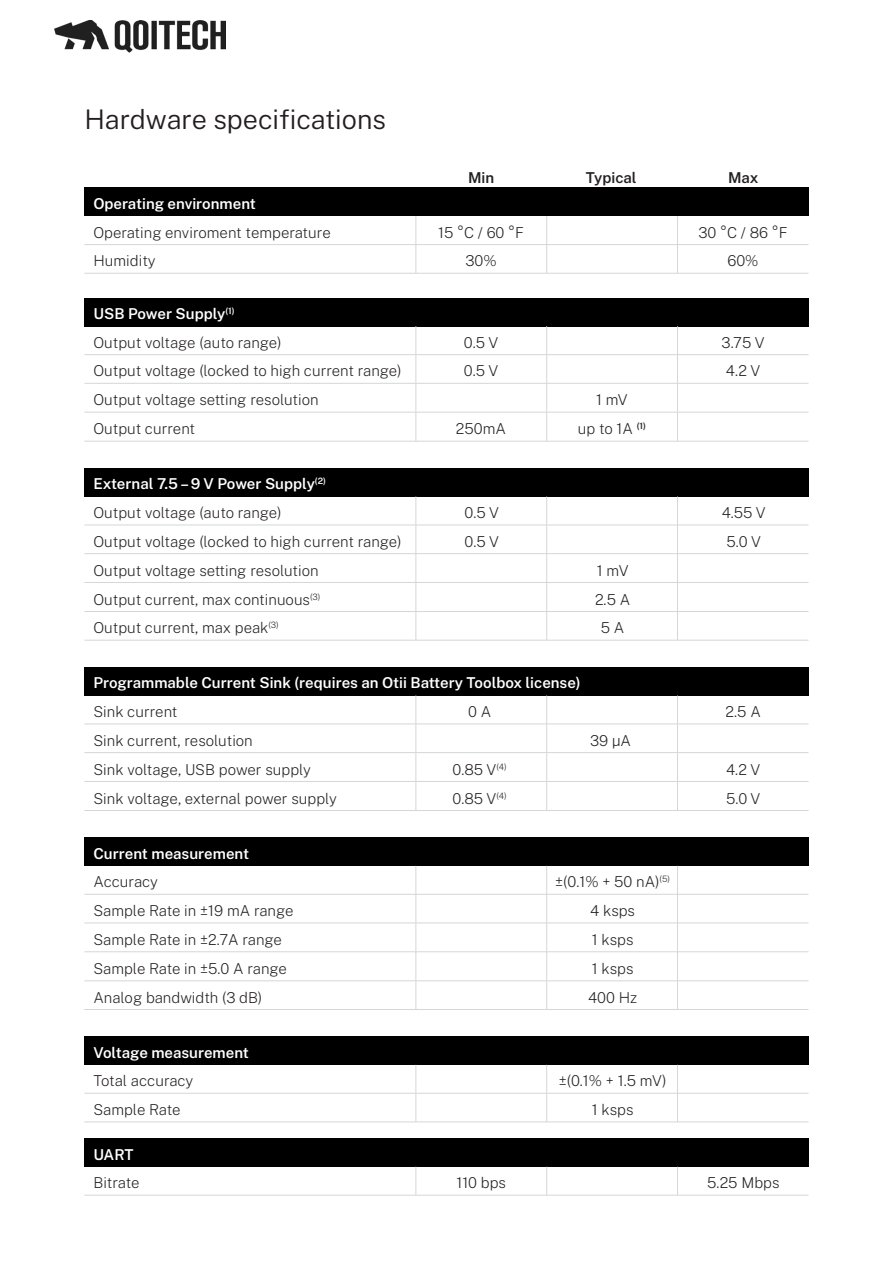
<style>
.page{position:relative;width:893px;height:1263px;background:#fff}
.page>*{position:absolute;margin:0;border:0;box-sizing:border-box;transform-origin:0 0}
.t1{font:300 27px "Public Sans";color:#231f20}
.t2{font:200 15px/28.5px "Public Sans";color:#231f20}
.t3{font:600 15px/28.5px "Public Sans";color:#fff}
.t4{font:600 15px "Public Sans";color:#231f20}
.s1{font-weight:600;color:#fff}
.s2{font-weight:200;color:#231f20}
</style>
<div class="page">
<img style="left:54px;top:20px;width:171px;height:33px">
<div style="left:84px;top:298px;width:724px;height:28px;background:#000"></div>
<hr style="left:84px;top:354px;width:724px;height:1px;background:#d5d6d8">
<hr style="left:84px;top:383px;width:724px;height:1px;background:#d5d6d8">
<hr style="left:84px;top:412px;width:724px;height:1px;background:#d5d6d8">
<svg style="left:416px;top:326px;width:1px;height:115px"></svg>
<svg style="left:546px;top:326px;width:1px;height:115px"></svg>
<svg style="left:677px;top:326px;width:1px;height:115px"></svg>
<hr style="left:84px;top:441px;width:724px;height:1px;background:#d5d6d8">
<div style="left:84px;top:468px;width:724px;height:28px;background:#000"></div>
<hr style="left:84px;top:525px;width:724px;height:1px;background:#d5d6d8">
<hr style="left:84px;top:553px;width:724px;height:1px;background:#d5d6d8">
<hr style="left:84px;top:582px;width:724px;height:1px;background:#d5d6d8">
<hr style="left:84px;top:611px;width:724px;height:1px;background:#d5d6d8">
<svg style="left:416px;top:496px;width:1px;height:144px"></svg>
<svg style="left:546px;top:496px;width:1px;height:144px"></svg>
<svg style="left:677px;top:496px;width:1px;height:144px"></svg>
<hr style="left:84px;top:640px;width:724px;height:1px;background:#d5d6d8">
<div style="left:84px;top:667px;width:724px;height:28px;background:#000"></div>
<hr style="left:84px;top:724px;width:724px;height:1px;background:#d5d6d8">
<hr style="left:84px;top:752px;width:724px;height:1px;background:#d5d6d8">
<hr style="left:84px;top:781px;width:724px;height:1px;background:#d5d6d8">
<svg style="left:416px;top:695px;width:1px;height:115px"></svg>
<svg style="left:546px;top:695px;width:1px;height:115px"></svg>
<svg style="left:677px;top:695px;width:1px;height:115px"></svg>
<hr style="left:84px;top:810px;width:724px;height:1px;background:#d5d6d8">
<div style="left:84px;top:837px;width:724px;height:29px;background:#000"></div>
<hr style="left:84px;top:894px;width:724px;height:1px;background:#d5d6d8">
<hr style="left:84px;top:923px;width:724px;height:1px;background:#d5d6d8">
<hr style="left:84px;top:980px;width:724px;height:1px;background:#d5d6d8">
<hr style="left:84px;top:1009px;width:724px;height:1px;background:#d5d6d8">
<div style="left:84px;top:1036px;width:724px;height:29px;background:#000"></div>
<hr style="left:84px;top:1093px;width:724px;height:1px;background:#d5d6d8">
<svg style="left:416px;top:1065px;width:1px;height:57px"></svg>
<svg style="left:546px;top:1065px;width:1px;height:57px"></svg>
<svg style="left:677px;top:1065px;width:1px;height:57px"></svg>
<hr style="left:84px;top:1122px;width:724px;height:1px;background:#d5d6d8">
<div style="left:84px;top:1138px;width:724px;height:29px;background:#000"></div>
<svg style="left:416px;top:1167px;width:1px;height:28px"></svg>
<svg style="left:546px;top:1167px;width:1px;height:28px"></svg>
<svg style="left:677px;top:1167px;width:1px;height:28px"></svg>
<hr style="left:84px;top:1195px;width:724px;height:1px;background:#d5d6d8">
<hr style="left:84px;top:951px;width:724px;height:1px;background:#d5d6d8">
<svg style="left:416px;top:866px;width:1px;height:143px"></svg>
<svg style="left:546px;top:866px;width:1px;height:143px"></svg>
<svg style="left:677px;top:866px;width:1px;height:143px"></svg>
<div style="left:84px;top:188px;width:724px;height:28px;background:#000"></div>
<hr style="left:84px;top:244px;width:724px;height:1px;background:#d5d6d8">
<svg style="left:416px;top:216px;width:1px;height:57px"></svg>
<svg style="left:546px;top:216px;width:1px;height:57px"></svg>
<svg style="left:677px;top:216px;width:1px;height:57px"></svg>
<hr style="left:84px;top:273px;width:724px;height:1px;background:#d5d6d8">
<h1 class="t1" style="left:84px;top:102px;width:303px">Hardware specifications</h1>
<p class="t4" style="left:468px;top:168px;width:28px">Min</p>
<p class="t4" style="left:586px;top:168px;width:52px">Typical</p>
<p class="t4" style="left:728px;top:168px;width:32px">Max</p>
<p class="t3" style="left:93px;top:189px;width:164px">Operating environment</p>
<p class="t2" style="left:93px;top:217px;width:239px">Operating enviroment temperature</p>
<p class="t2" style="left:438px;top:217px;width:87px">15 °C / 60 °F</p>
<p class="t2" style="left:698px;top:217px;width:91px">30 °C / 86 °F</p>
<p class="t2" style="left:93px;top:246px;width:64px">Humidity</p>
<p class="t2" style="left:465px;top:246px;width:33px">30%</p>
<p class="t2" style="left:727px;top:246px;width:33px">60%</p>
<p class="t2" style="left:93px;top:299px;width:190px"><span class="s1">USB Power Supply</span><sup>(1)<br></sup>Output voltage (auto range)</p>
<p class="t2" style="left:464px;top:328px;width:36px">0.5 V</p>
<p class="t2" style="left:721px;top:328px;width:44px">3.75 V</p>
<p class="t2" style="left:93px;top:356px;width:310px">Output voltage (locked to high current range)</p>
<p class="t2" style="left:464px;top:356px;width:36px">0.5 V</p>
<p class="t2" style="left:726px;top:356px;width:36px">4.2 V</p>
<p class="t2" style="left:93px;top:385px;width:227px">Output voltage setting resolution</p>
<p class="t2" style="left:596px;top:385px;width:33px">1 mV</p>
<p class="t2" style="left:93px;top:414px;width:103px">Output current</p>
<p class="t2" style="left:456px;top:414px;width:52px">250mA</p>
<p class="t2" style="left:578px;top:414px;width:70px">up to 1A <sup>(1)</sup></p>
<p class="t3" style="left:93px;top:469px;width:234px">External 7.5 – 9 V Power Supply<sup>(2)<br></sup><span class="s2">Output voltage (auto range)</span></p>
<p class="t2" style="left:465px;top:498px;width:36px">0.5 V</p>
<p class="t2" style="left:722px;top:498px;width:46px">4.55 V</p>
<p class="t2" style="left:93px;top:527px;width:310px">Output voltage (locked to high current range)</p>
<p class="t2" style="left:465px;top:527px;width:36px">0.5 V</p>
<p class="t2" style="left:727px;top:527px;width:36px">5.0 V</p>
<p class="t2" style="left:93px;top:555px;width:227px">Output voltage setting resolution</p>
<p class="t2" style="left:597px;top:555px;width:33px">1 mV</p>
<p class="t2" style="left:93px;top:584px;width:228px">Output current, max continuous<sup>(3)</sup></p>
<p class="t2" style="left:595px;top:584px;width:37px">2.5 A</p>
<p class="t2" style="left:93px;top:613px;width:187px">Output current, max peak<sup>(3)</sup></p>
<p class="t2" style="left:601px;top:613px;width:25px">5 A</p>
<p class="t3" style="left:93px;top:668px;width:489px">Programmable Current Sink (requires an Otii Battery Toolbox license)</p>
<p class="t2" style="left:93px;top:697px;width:86px">Sink current</p>
<p class="t2" style="left:468px;top:697px;width:25px">0 A</p>
<p class="t2" style="left:726px;top:697px;width:37px">2.5 A</p>
<p class="t2" style="left:93px;top:725px;width:161px">Sink current, resolution</p>
<p class="t2" style="left:590px;top:725px;width:43px">39 µA</p>
<p class="t2" style="left:93px;top:754px;width:219px">Sink voltage, USB power supply</p>
<p class="t2" style="left:452px;top:754px;width:56px">0.85 V<sup>(4)</sup></p>
<p class="t2" style="left:726px;top:754px;width:36px">4.2 V</p>
<p class="t2" style="left:93px;top:783px;width:245px">Sink voltage, external power supply</p>
<p class="t2" style="left:452px;top:783px;width:56px">0.85 V<sup>(4)</sup></p>
<p class="t2" style="left:726px;top:783px;width:36px">5.0 V</p>
<p class="t3" style="left:93px;top:839px;width:157px">Current measurement</p>
<p class="t2" style="left:93px;top:867px;width:66px">Accuracy</p>
<p class="t2" style="left:555px;top:867px;width:116px">±(0.1% + 50 nA)<sup>(5)</sup></p>
<p class="t2" style="left:93px;top:896px;width:202px">Sample Rate in ±19 mA range</p>
<p class="t2" style="left:590px;top:896px;width:46px">4 ksps</p>
<p class="t2" style="left:93px;top:925px;width:190px">Sample Rate in ±2.7A range</p>
<p class="t2" style="left:592px;top:925px;width:43px">1 ksps</p>
<p class="t2" style="left:93px;top:954px;width:195px">Sample Rate in ±5.0 A range</p>
<p class="t2" style="left:592px;top:954px;width:43px">1 ksps</p>
<p class="t2" style="left:93px;top:982px;width:170px">Analog bandwidth (3 dB)</p>
<p class="t2" style="left:588px;top:982px;width:51px">400 Hz</p>
<p class="t3" style="left:93px;top:1037px;width:157px">Voltage measurement</p>
<p class="t2" style="left:93px;top:1066px;width:102px">Total accuracy</p>
<p class="t2" style="left:559px;top:1066px;width:109px">±(0.1% + 1.5 mV)</p>
<p class="t2" style="left:93px;top:1095px;width:89px">Sample Rate</p>
<p class="t2" style="left:592px;top:1095px;width:43px">1 ksps</p>
<p class="t3" style="left:93px;top:1139px;width:42px">UART</p>
<p class="t2" style="left:93px;top:1168px;width:48px">Bitrate</p>
<p class="t2" style="left:456px;top:1168px;width:51px">110 bps</p>
<p class="t2" style="left:707px;top:1168px;width:74px">5.25 Mbps</p>
</div>
